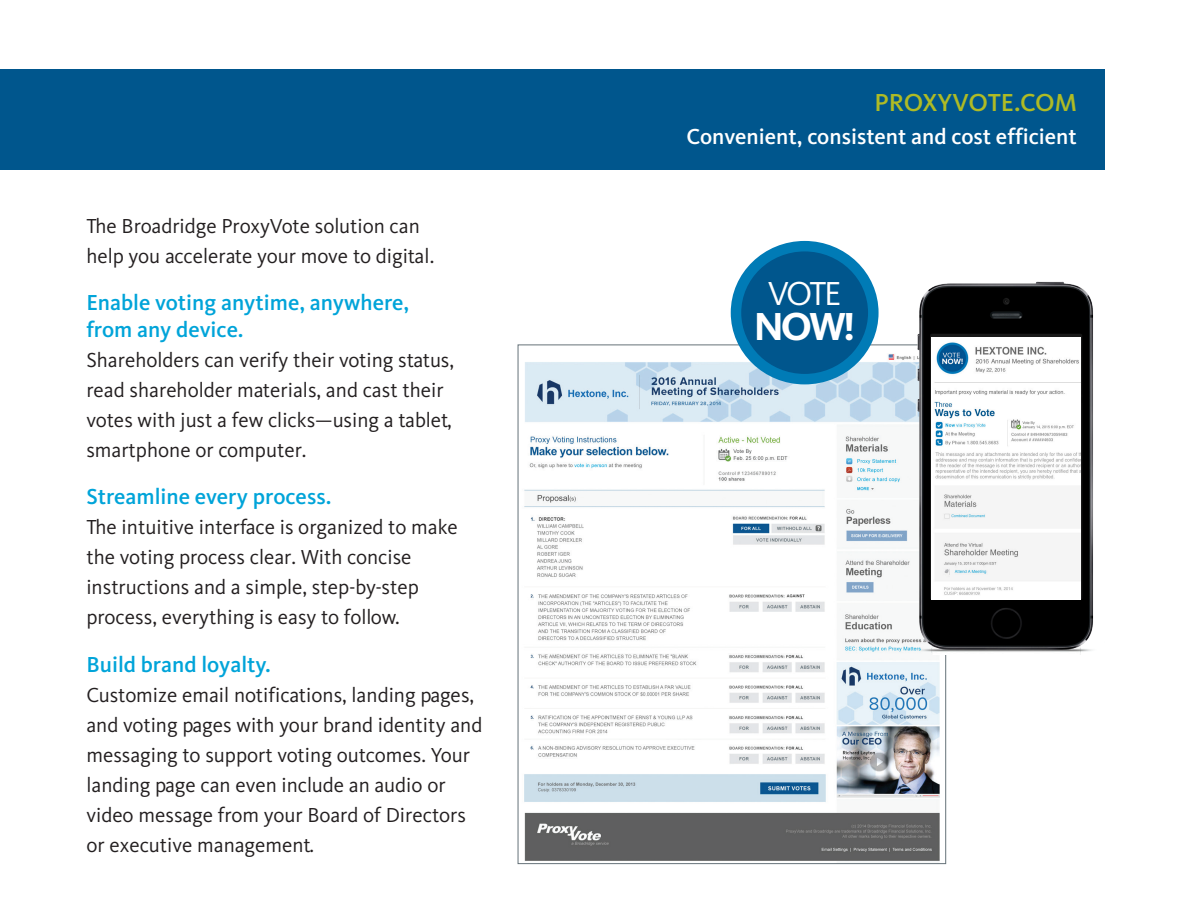
<style>
.page{position:relative;width:1188px;height:918px;background:#fff}
.page>*{position:absolute;margin:0;border:0;box-sizing:border-box;transform-origin:0 0}
.t1{font:700 40.5px "Kievit";color:#fff}
.t2{font:34.5px "Kievit";color:#fff}
.t3{font:500 25.5px "Kievit";letter-spacing:-.01em;color:#afbb25}
.t4{font:500 22.5px/27px "Kievit";color:#00a4d9}
.t5{font:500 22.5px "Kievit";color:#fff}
.t6{font:21px/30px "Kievit";color:#231f20}
</style>
<div class="page">
<div style="left:0;top:69px;width:1105px;height:101px;background:#00568d"></div>
<img style="left:524px;top:353px;width:416px;height:509px">
<img style="left:905px;top:281px;width:188px;height:374px">
<img style="left:931px;top:338px;width:149px;height:261px">
<div style="left:736px;top:246px;width:137px;height:133px;background:#00568d;border-radius:50%"></div>
<div style="left:731px;top:241px;width:148px;height:143px;border:10px solid #007bb6;border-radius:50%"></div>
<p class="t6" style="left:86px;top:211px;width:349px">The Broadridge ProxyVote solution can help you accelerate your move to digital.</p>
<h3 class="t4" style="left:86px;top:289px;width:324px">Enable voting anytime, anywhere, from any device.</h3>
<p class="t6" style="left:86px;top:345px;width:369px">Shareholders can verify their voting status, read shareholder materials, and cast their votes with just a few clicks—using a tablet, smartphone or computer.</p>
<h3 class="t4" style="left:86px;top:483px;width:247px">Streamline every process.</h3>
<p class="t6" style="left:86px;top:513px;width:373px">The intuitive interface is organized to make the voting process clear. With concise instructions and a simple, step-by-step process, everything is easy to follow.</p>
<h3 class="t4" style="left:86px;top:651px;width:186px">Build brand loyalty.</h3>
<p class="t6" style="left:86px;top:680px;width:397px">Customize email notifications, landing pages, and voting pages with your brand identity and messaging to support voting outcomes. Your landing page can even include an audio or video message from your Board of Directors or executive management.</p>
<h2 class="t3" style="left:874px;top:88px;width:204px">PROXYVOTE.COM</h2>
<p class="t5" style="left:686px;top:124px;width:392px">Convenient, consistent and cost efficient</p>
<p class="t2" style="left:768px;top:274px;width:75px">VOTE</p>
<p class="t1" style="left:754px;top:302px;width:103px">NOW!</p>
</div>
